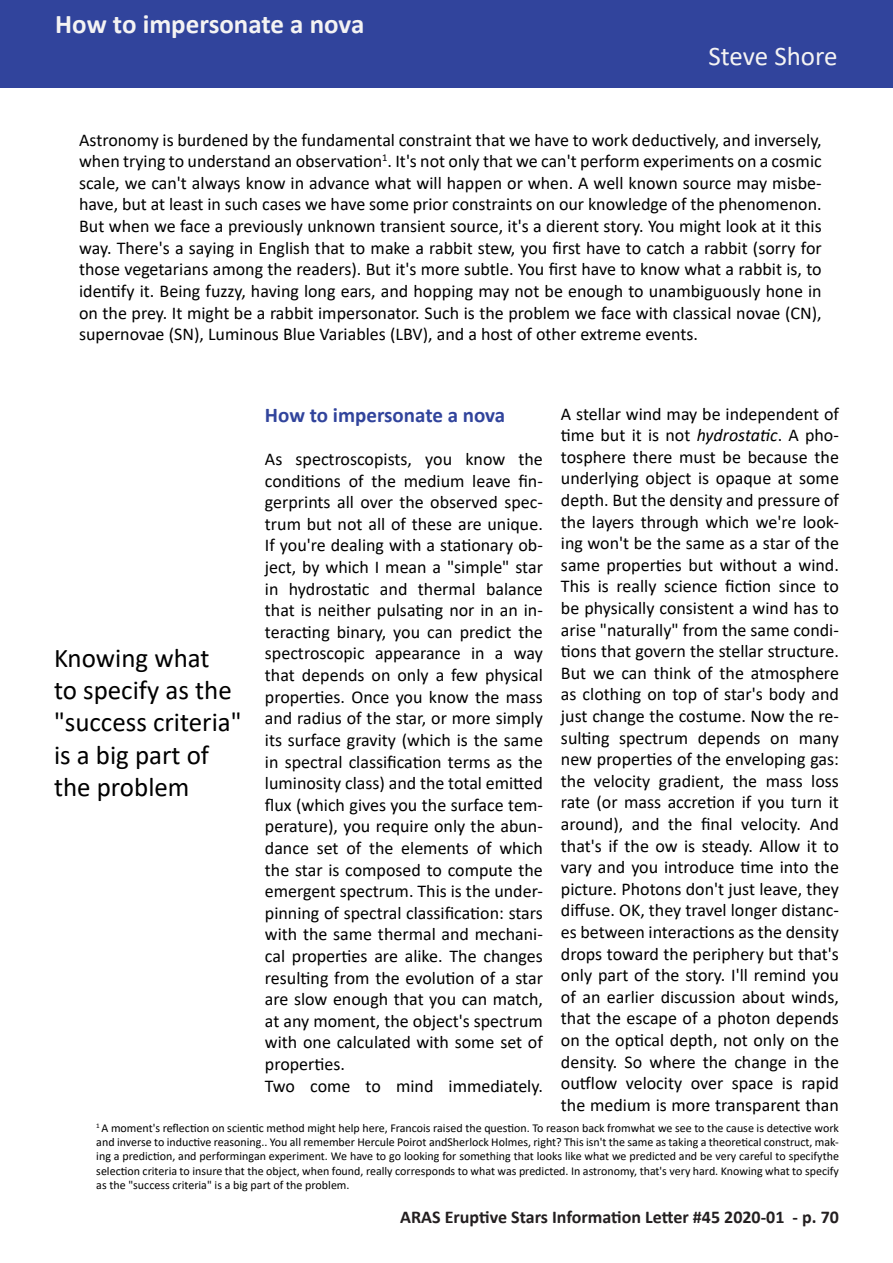
<style>
.page{position:relative;width:893px;height:1263px;background:#fff}
.page>*{position:absolute;margin:0;border:0;box-sizing:border-box;transform-origin:0 0}
.t1{font:27px/32.4px "Calibri";color:#000}
.t2{font:700 27px "Calibri";color:#f4f3f3}
.t3{font:27px "Calibri";letter-spacing:-.005em;color:#f4f3f3}
.t4{font:700 21px "Calibri";color:#31449c}
.t5{font:18px/21.6px "Calibri";color:#000;text-align:justify}
.t6{font:700 18px "Calibri";color:#231f20}
.t7{font:12px/14.4px "Calibri";color:#000;text-align:justify}
.s1{font-style:italic}
</style>
<div class="page">
<div style="left:0;top:0;width:893px;height:87px;background:#31449c"></div>
<h1 class="t2" style="left:55px;top:5px;width:311px">How to impersonate a nova</h1>
<h1 class="t3" style="left:708px;top:38px;width:131px">Steve Shore</h1>
<p class="t5" style="left:79px;top:128px;width:744px">Astronomy is burdened by the fundamental constraint that we have to work deductively, and inversely, when trying to understand an observation<sup>1</sup>. It's not only that we can't perform experiments on a cosmic scale, we can't always know in advance what will happen or when. A well known source may misbe&shy;have, but at least in such cases we have some prior constraints on our knowledge of the phenomenon.<br>But when we face a previously unknown transient source, it's a dierent story. You might look at it this way. There's a saying in English that to make a rabbit stew, you first have to catch a rabbit (sorry for those vegetarians among the readers). But it's more subtle. You first have to know what a rabbit is, to identify it. Being fuzzy, having long ears, and hopping may not be enough to unambiguously hone in on the prey. It might be a rabbit impersonator. Such is the problem we face with classical novae (CN), supernovae (SN), Luminous Blue Variables (LBV), and a host of other extreme events.</p>
<h1 class="t1" style="left:54px;top:641px;width:189px">Knowing what<br>to specify as the "success criteria" is a big part of the problem</h1>
<p class="t4" style="left:265px;top:400px;width:242px">How to impersonate a nova</p>
<p class="t5" style="left:265px;top:448px;width:280px;text-align:left">As spectroscopists, you know the conditions of the medium leave fin&shy;gerprints all over the observed spec&shy;trum but not all of these are unique.<br>If you're dealing with a stationary ob&shy;ject, by which I mean a "simple" star in hydrostatic and thermal balance that is neither pulsating nor in an in&shy;teracting binary, you can predict the spectroscopic appearance in a way that depends on only a few physical properties. Once you know the mass and radius of the star, or more simply its surface gravity (which is the same in spectral classification terms as the luminosity class) and the total emitted flux (which gives you the surface tem&shy;perature), you require only the abun&shy;dance set of the elements of which the star is composed to compute the emergent spectrum. This is the under&shy;pinning of spectral classification: stars with the same thermal and mechani&shy;cal properties are alike. The changes resulting from the evolution of a star are slow enough that you can match, at any moment, the object's spectrum with one calculated with some set of properties.<br>Two come to mind immediately.</p>
<p class="t5" style="left:561px;top:402px;width:280px">A stellar wind may be independent of time but it is not <span class="s1">hydrostatic</span>. A pho&shy;tosphere there must be because the underlying object is opaque at some depth. But the density and pressure of the layers through which we're look&shy;ing won't be the same as a star of the same properties but without a wind.<br>This is really science fiction since to be physically consistent a wind has to arise "naturally" from the same condi&shy;tions that govern the stellar structure.<br>But we can think of the atmosphere as clothing on top of star's body and just change the costume. Now the re&shy;sulting spectrum depends on many new properties of the enveloping gas: the velocity gradient, the mass loss rate (or mass accretion if you turn it around), and the final velocity. And that's if the ow is steady. Allow it to vary and you introduce time into the picture. Photons don't just leave, they diffuse. OK, they travel longer distanc&shy;es between interactions as the density drops toward the periphery but that's only part of the story. I'll remind you of an earlier discussion about winds, that the escape of a photon depends on the optical depth, not only on the density. So where the change in the outflow velocity over space is rapid the medium is more transparent than</p>
<p class="t7" style="left:96px;top:1120px;width:744px"><sup>1</sup> A moment's reflection on scientic method might help here, Francois raised the question. To reason back fromwhat we see to the cause is detective work and inverse to inductive reasoning.. You all remember Hercule Poirot andSherlock Holmes, right? This isn't the same as taking a theoretical construct, mak&shy;ing a prediction, and performingan experiment. We have to go looking for something that looks like what we predicted and be very careful to specifythe selection criteria to insure that the object, when found, really corresponds to what was predicted. In astronomy, that's very hard. Knowing what to specify as the "success criteria" is a big part of the problem.</p>
<p class="t6" style="left:400px;top:1204px;width:440px">ARAS Eruptive Stars Information Letter #45 2020-01 - p. 70</p>
</div>
